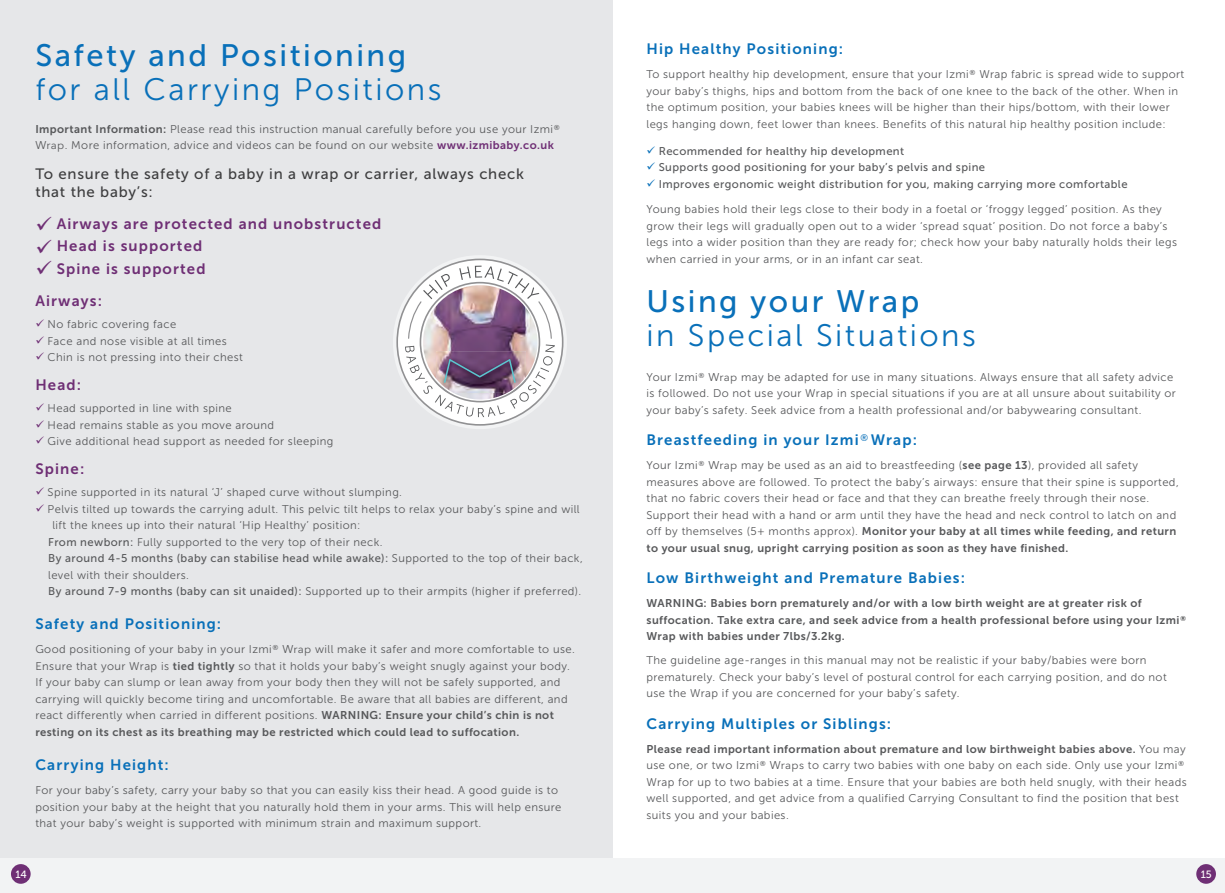
<style>
.page{position:relative;width:1225px;height:893px;background:#fff}
.page>*{position:absolute;margin:0;border:0;box-sizing:border-box;transform-origin:0 0}
.t1{font:31.05px "Museo Sans 300";letter-spacing:.08em;color:#0970b9}
.t2{font:31.05px "Museo Sans 500";letter-spacing:.08em;color:#0970b9}
.t3{font:15px "Museo Sans 700";letter-spacing:.075em;color:#0970b9}
.t4{font:15px/22.5px "Museo Sans 700";letter-spacing:.075em;color:#6f2f75}
.t5{font:15px/18px "Museo Sans 500";letter-spacing:.05em;color:#3e3e3f}
.t6{font:11.25px/16.5px "Museo Sans 300";letter-spacing:.035em;color:#57585a}
.t7{font:11.25px/16.5px "Museo Sans 700";letter-spacing:.035em;color:#57585a}
.t8{font:11.25px/16.5px "Museo Sans 500";letter-spacing:.035em;color:#57585a}
.t9{font:10.5px "Museo Sans 500";color:#fff}
.s1{font-family:"Museo Sans 700"}
.s2{font-family:"Avenir Next LT Pro"}
.s3{font-family:"Museo Sans 700";color:#6f2f75}
.s4{font-family:"Museo Sans 500"}
.s5{font-family:"Museo Sans 300"}
.s6{font-family:"Avenir Next Cyr";font-weight:600}
</style>
<div class="page">
<div style="left:0;top:0;width:612px;height:893px;background:#e6e7e9"></div>
<div style="left:0;top:858px;width:1225px;height:35px;background:#f2f3f4"></div>
<div style="left:11px;top:864px;width:20px;height:20px;background:#6f2f75;border-radius:50%"></div>
<div style="left:1196px;top:864px;width:20px;height:20px;background:#6f2f75;border-radius:50%"></div>
<svg style="left:396px;top:259px;width:167px;height:167px"></svg>
<h1 class="t2" style="left:35px;top:38px;width:372px">Safety and Positioning</h1>
<h1 class="t1" style="left:35px;top:73px;width:407px">for all Carrying Positions</h1>
<p class="t6" style="left:35px;top:121px;width:526px"><span class="s1">Important Information:</span> Please read this instruction manual carefully before you use your Izmi<span class="s2">®<br>Wrap</span>. More information, advice and videos can be found on our website <span class="s3">www.izmibaby.co.uk</span></p>
<h2 class="t5" style="left:35px;top:165px;width:490px">To ensure the safety of a baby in a wrap or carrier, always check that the baby’s:</h2>
<h2 class="t4" style="left:57px;top:212px;width:326px">Airways are protected and unobstructed<br>Head is supported<br>Spine is supported</h2>
<h2 class="t4" style="left:35px;top:289px;width:68px">Airways:</h2>
<p class="t6" style="left:48px;top:316px;width:197px">No fabric covering face<br>Face and nose visible at all times<br>Chin is not pressing into their chest</p>
<h2 class="t4" style="left:35px;top:373px;width:47px">Head:</h2>
<p class="t6" style="left:48px;top:400px;width:287px">Head supported in line with spine<br>Head remains stable as you move around<br>Give additional head support as needed for sleeping</p>
<h2 class="t4" style="left:35px;top:457px;width:50px">Spine:</h2>
<p class="t6" style="left:48px;top:484px;width:356px">Spine supported in its natural ‘J’ shaped curve without slumping.</p>
<p class="t6" style="left:48px;top:501px;width:533px">Pelvis tilted up towards the carrying adult. This pelvic tilt helps to relax your baby’s spine and will</p>
<p class="t6" style="left:52px;top:517px;width:309px">lift the knees up into their natural ‘Hip Healthy’ position:</p>
<p class="t6" style="left:48px;top:534px;width:336px"><span class="s4">From newborn:</span> Fully supported to the very top of their neck.</p>
<p class="t8" style="left:48px;top:550px;width:536px">By around 4-5 months (baby can stabilise head while awake): <span class="s5">Supported to the top of their back,</span></p>
<p class="t6" style="left:48px;top:567px;width:535px">level with their shoulders.<br><span class="s4">By around 7-9 months (baby can sit unaided):</span> Supported up to their armpits (higher if preferred).</p>
<h2 class="t3" style="left:35px;top:616px;width:187px">Safety and Positioning:</h2>
<p class="t6" style="left:35px;top:641px;width:541px">Good positioning of your baby in your Izmi<span class="s2">® Wrap</span> will make it safer and more comfortable to use.<br>Ensure that your Wrap is <span class="s1">tied tightly</span> so that it holds your baby’s weight snugly against your body.<br>If your baby can slump or lean away from your body then they will not be safely supported, and carrying will quickly become tiring and uncomfortable. Be aware that all babies are different, and react differently when carried in different positions. <span class="s1">WARNING: Ensure your child’s chin is not</span></p>
<p class="t7" style="left:35px;top:724px;width:485px">resting on its chest as its breathing may be restricted which could lead to suffocation.</p>
<h2 class="t3" style="left:35px;top:757px;width:135px">Carrying Height:</h2>
<p class="t6" style="left:35px;top:782px;width:527px">For your baby’s safety, carry your baby so that you can easily kiss their head. A good guide is to position your baby at the height that you naturally hold them in your arms. This will help ensure that your baby’s weight is supported with minimum strain and maximum support.</p>
<h2 class="t3" style="left:646px;top:41px;width:198px">Hip Healthy Positioning:</h2>
<p class="t6" style="left:646px;top:66px;width:539px">To support healthy hip development, ensure that your Izmi<span class="s2">®</span> Wrap fabric is spread wide to support your baby’s thighs, hips and bottom from the back of one knee to the back of the other. When in the optimum position, your babies knees will be higher than their hips/bottom, with their lower legs hanging down, feet lower than knees. Benefits of this natural hip healthy position include:</p>
<p class="t8" style="left:659px;top:143px;width:470px">Recommended for healthy hip development<br>Supports good positioning for your baby’s pelvis and spine<br>Improves ergonomic weight distribution for you, making carrying more comfortable</p>
<p class="t6" style="left:646px;top:201px;width:532px">Young babies hold their legs close to their body in a foetal or ‘froggy legged’ position. As they grow their legs will gradually open out to a wider ‘spread squat’ position. Do not force a baby’s legs into a wider position than they are ready for; check how your baby naturally holds their legs when carried in your arms, or in an infant car seat.</p>
<h1 class="t2" style="left:646px;top:284px;width:274px">Using your Wrap</h1>
<h1 class="t1" style="left:646px;top:319px;width:331px">in Special Situations</h1>
<p class="t6" style="left:646px;top:369px;width:531px">Your Izmi<span class="s2">® Wrap</span> may be adapted for use in many situations. Always ensure that all safety advice is followed. Do not use your Wrap in special situations if you are at all unsure about suitability or your baby’s safety. Seek advice from a health professional and/or babywearing consultant.</p>
<h2 class="t3" style="left:646px;top:432px;width:272px">Breastfeeding in your Izmi<span class="s2">®</span>Wrap:</h2>
<p class="t6" style="left:646px;top:457px;width:534px">Your Izmi<span class="s2">® Wrap</span> may be used as an aid to breastfeeding (<span class="s1">see page 13</span>), provided all safety measures above are followed. To protect the baby’s airways: ensure that their spine is supported, that no fabric covers their head or face and that they can breathe freely through their nose.<br>Support their head with a hand or arm until they have the head and neck control to latch on and</p>
<p class="t7" style="left:646px;top:523px;width:531px"><span class="s5">off by themselves (5+ months approx).</span> Monitor your baby at all times while feeding, and return to your usual snug, upright carrying position as soon as they have finished.</p>
<h2 class="t3" style="left:646px;top:570px;width:320px">Low Birthweight and Premature Babies:</h2>
<p class="t7" style="left:646px;top:595px;width:541px">WARNING: Babies born prematurely and/or with a low birth weight are at greater risk of suffocation. Take extra care, and seek advice from a health professional before using your Izmi<span class="s6">®<br></span>Wrap with babies under 7lbs/3.2kg.</p>
<p class="t6" style="left:646px;top:652px;width:522px">The guideline age-ranges in this manual may not be realistic if your baby/babies were born prematurely. Check your baby’s level of postural control for each carrying position, and do not use the Wrap if you are concerned for your baby’s safety.</p>
<h2 class="t3" style="left:646px;top:715px;width:246px">Carrying Multiples or Siblings:</h2>
<p class="t7" style="left:646px;top:740px;width:541px">Please read important information about premature and low birthweight babies above. <span class="s5">You may</span></p>
<p class="t6" style="left:646px;top:757px;width:541px">use one, or two Izmi<span class="s2">® Wraps</span> to carry two babies with one baby on each side. Only use your Izmi<span class="s2">® </span>Wrap for up to two babies at a time. Ensure that your babies are both held snugly, with their heads well supported, and get advice from a qualified Carrying Consultant to find the position that best suits you and your babies.</p>
<p class="t9" style="left:15px;top:868px;width:13px">14</p>
<p class="t9" style="left:1200px;top:868px;width:13px">15</p>
</div>
